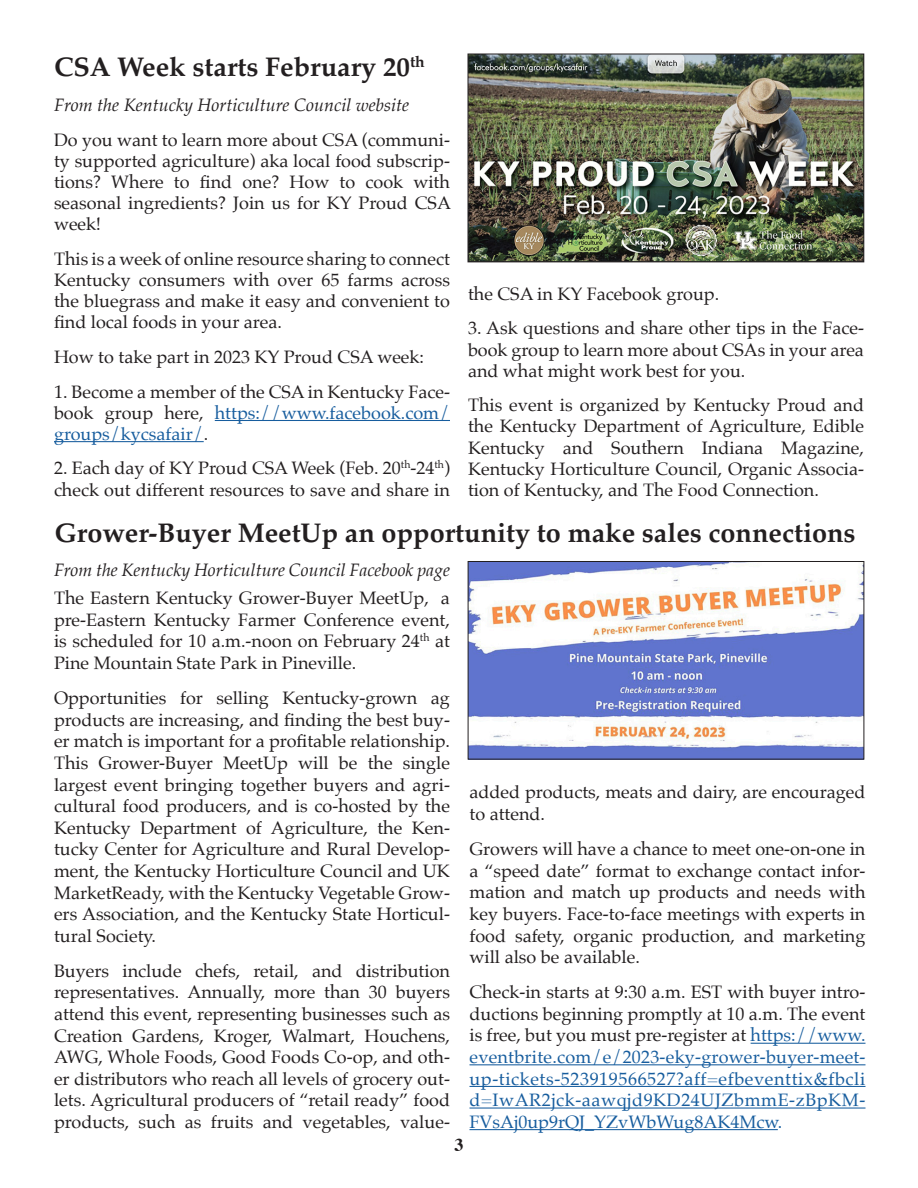
<style>
.page{position:relative;width:918px;height:1188px;background:#fff}
.page>*{position:absolute;margin:0;border:0;box-sizing:border-box;transform-origin:0 0}
.t1{font:700 27px "Palatino";color:#231f20}
.t2{font:18px/21.6px "Palatino";color:#231f20;text-align:justify}
.t3{font:18px/21.6px "Palatino";color:#175d9e;text-align:justify}
.t4{font:italic 18px "Palatino";color:#231f20}
.t5{font:700 18px "Times";color:#231f20}
.s1{color:#175d9e}
.s2{color:#231f20}
</style>
<div class="page">
<hr style="left:215px;top:420px;width:235px;height:1px;background:#175d9e">
<hr style="left:54px;top:441px;width:150px;height:1px;background:#175d9e">
<img style="left:470px;top:56px;width:392px;height:204px">
<div style="left:468px;top:54px;width:396px;height:208px;border:1px solid #231f20"></div>
<hr style="left:751px;top:1043px;width:114px;height:1px;background:#175d9e">
<hr style="left:470px;top:1064px;width:396px;height:1px;background:#175d9e">
<hr style="left:470px;top:1086px;width:396px;height:1px;background:#175d9e">
<hr style="left:470px;top:1108px;width:396px;height:1px;background:#175d9e">
<hr style="left:470px;top:1129px;width:308px;height:1px;background:#175d9e">
<img style="left:470px;top:563px;width:392px;height:195px">
<div style="left:468px;top:561px;width:396px;height:199px;border:1px solid #231f20"></div>
<p class="t1" style="left:54px;top:44px;width:372px">CSA Week starts February 20<sup>th</sup></p>
<p class="t4" style="left:54px;top:90px;width:357px">From the Kentucky Horticulture Council website</p>
<p class="t2" style="left:54px;top:129px;width:399px;line-height:21.1px">Do you want to learn more about CSA (communi&shy;ty supported agriculture) aka local food subscrip&shy;tions? Where to find one? How to cook with seasonal ingredients? Join us for KY Proud CSA week!</p>
<p class="t2" style="left:54px;top:248px;width:398px;line-height:21.1px">This is a week of online resource sharing to connect Kentucky consumers with over 65 farms across the bluegrass and make it easy and convenient to find local foods in your area.</p>
<p class="t2" style="left:54px;top:346px;width:372px">How to take part in 2023 KY Proud CSA week:</p>
<p class="t2" style="left:54px;top:381px;width:398px;line-height:21.1px">1. Become a member of the CSA in Kentucky Face&shy;book group here, <span class="s1">https://www.facebook.com/ groups/kycsafair/</span>.</p>
<p class="t2" style="left:54px;top:458px;width:397px;line-height:21.1px">2. Each day of KY Proud CSA Week (Feb. 20<sup>th</sup>-24<sup>th</sup>) check out different resources to save and share in</p>
<p class="t2" style="left:468px;top:283px;width:253px">the CSA in KY Facebook group.</p>
<p class="t2" style="left:468px;top:318px;width:397px;line-height:21.1px">3. Ask questions and share other tips in the Face&shy;book group to learn more about CSAs in your area and what might work best for you.</p>
<p class="t2" style="left:468px;top:395px;width:398px;line-height:21.1px">This event is organized by Kentucky Proud and the Kentucky Department of Agriculture, Edible Kentucky and Southern Indiana Magazine, Kentucky Horticulture Council, Organic Associa&shy;tion of Kentucky, and The Food Connection.</p>
<p class="t1" style="left:54px;top:510px;width:803px">Grower-Buyer MeetUp an opportunity to make sales connections</p>
<p class="t4" style="left:54px;top:555px;width:398px">From the Kentucky Horticulture Council Facebook page</p>
<p class="t2" style="left:54px;top:587px;width:397px">The Eastern Kentucky Grower-Buyer MeetUp, a pre-Eastern Kentucky Farmer Conference event, is scheduled for 10 a.m.-noon on February 24<sup>th</sup> at Pine Mountain State Park in Pineville.</p>
<p class="t2" style="left:54px;top:687px;width:398px">Opportunities for selling Kentucky-grown ag products are increasing, and finding the best buy&shy;er match is important for a profitable relationship.<br>This Grower-Buyer MeetUp will be the single largest event bringing together buyers and agri&shy;cultural food producers, and is co-hosted by the Kentucky Department of Agriculture, the Ken&shy;tucky Center for Agriculture and Rural Develop&shy;ment, the Kentucky Horticulture Council and UK MarketReady, with the Kentucky Vegetable Grow&shy;ers Association, and the Kentucky State Horticul&shy;tural Society.</p>
<p class="t2" style="left:54px;top:960px;width:398px">Buyers include chefs, retail, and distribution representatives. Annually, more than 30 buyers attend this event, representing businesses such as Creation Gardens, Kroger, Walmart, Houchens, AWG, Whole Foods, Good Foods Co-op, and oth&shy;er distributors who reach all levels of grocery out&shy;lets. Agricultural producers of “retail ready” food products, such as fruits and vegetables, value-</p>
<p class="t2" style="left:470px;top:781px;width:397px">added products, meats and dairy, are encouraged to attend.</p>
<p class="t2" style="left:470px;top:838px;width:398px">Growers will have a chance to meet one-on-one in a “speed date” format to exchange contact infor&shy;mation and match up products and needs with key buyers. Face-to-face meetings with experts in food safety, organic production, and marketing will also be available.</p>
<p class="t3" style="left:470px;top:981px;width:398px"><span class="s2">Check-in starts at 9:30 a.m. EST with buyer intro&shy;ductions beginning promptly at 10 a.m. The event is free, but you must pre-register at</span> https://www. eventbrite.com/e/2023-eky-grower-buyer-meet&shy;up-tickets-523919566527?aff=efbeventtix&amp;fbcli d=IwAR2jck-aawqjd9KD24UJZbmmE-zBpKM-FVsAj0up9rQJ_YZvWbWug8AK4Mcw.</p>
<p class="t5" style="left:454px;top:1127px;width:10px">3</p>
</div>
